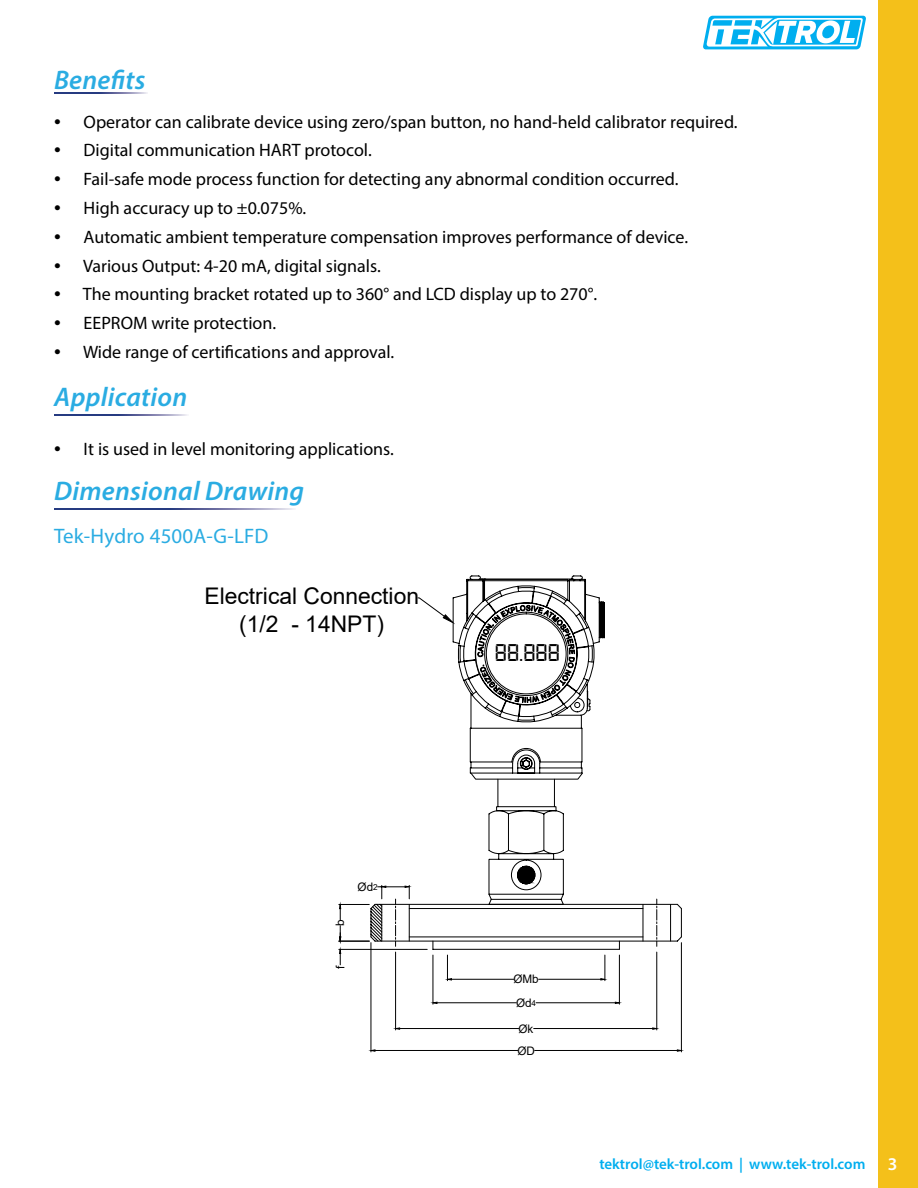
<style>
.page{position:relative;width:918px;height:1188px;background:#fff}
.page>*{position:absolute;margin:0;border:0;box-sizing:border-box;transform-origin:0 0}
.t1{font:italic 600 27px "Myriad Pro";letter-spacing:.01em;color:#2aace2}
.t2{font:25.8px "Digital 7";color:#000}
.t3{font:22.95px/27.6px "Arial";color:#000;text-align:center}
.t4{font:21px "Myriad Pro";letter-spacing:.01em;color:#2aace2}
.t5{font:18px "Myriad Pro";color:#000}
.t6{font:600 15px "Myriad Pro";color:#00aeef}
.t7{font:11.7px/23.5px "Arial";color:#000}
.s1{font-size:24px}
.s2{font-size:8.25px}
.s3{font-size:18px;color:#fff}
</style>
<div class="page">
<svg style="left:703px;top:16px;width:163px;height:33px"></svg>
<div style="left:878px;top:0;width:40px;height:1188px;background:#f4c01a"></div>
<svg style="left:54px;top:93px;width:94px;height:1px"></svg>
<svg style="left:54px;top:415px;width:133px;height:1px"></svg>
<svg style="left:54px;top:509px;width:240px;height:1px"></svg>
<svg style="left:370px;top:576px;width:312px;height:374px"></svg>
<svg style="left:370px;top:602px;width:312px;height:340px"></svg>
<hr style="left:670px;top:904px;width:1px;height:37px;background:#000">
<hr style="left:643px;top:904px;width:1px;height:37px;background:#000">
<svg style="left:657px;top:899px;width:1px;height:47px"></svg>
<svg style="left:378px;top:885px;width:33px;height:61px"></svg>
<svg style="left:463px;top:579px;width:142px;height:326px"></svg>
<hr style="left:452px;top:979px;width:62px;height:1px;background:#000">
<hr style="left:539px;top:979px;width:62px;height:1px;background:#000">
<svg style="left:446px;top:955px;width:6px;height:26px"></svg>
<svg style="left:600px;top:955px;width:7px;height:26px"></svg>
<hr style="left:433px;top:955px;width:1px;height:49px;background:#000">
<hr style="left:619px;top:955px;width:1px;height:49px;background:#000">
<hr style="left:437px;top:1003px;width:79px;height:1px;background:#000">
<hr style="left:536px;top:1003px;width:79px;height:1px;background:#000">
<hr style="left:395px;top:952px;width:1px;height:78px;background:#000">
<hr style="left:657px;top:952px;width:1px;height:78px;background:#000">
<hr style="left:400px;top:1028px;width:119px;height:1px;background:#000">
<hr style="left:534px;top:1028px;width:119px;height:1px;background:#000">
<svg style="left:652px;top:1028px;width:7px;height:2px"></svg>
<hr style="left:371px;top:943px;width:1px;height:109px;background:#000">
<hr style="left:681px;top:943px;width:1px;height:109px;background:#000">
<hr style="left:375px;top:1050px;width:143px;height:1px;background:#000">
<hr style="left:535px;top:1050px;width:142px;height:1px;background:#000">
<svg style="left:369px;top:1049px;width:6px;height:3px"></svg>
<svg style="left:677px;top:1049px;width:6px;height:3px"></svg>
<hr style="left:339px;top:949px;width:88px;height:1px;background:#000">
<hr style="left:339px;top:904px;width:30px;height:1px;background:#000">
<hr style="left:339px;top:941px;width:30px;height:1px;background:#000">
<svg style="left:339px;top:902px;width:2px;height:18px"></svg>
<svg style="left:339px;top:926px;width:2px;height:39px"></svg>
<svg style="left:418px;top:598px;width:37px;height:26px"></svg>
<h1 class="t1" style="left:54px;top:63px;width:93px">Benefits</h1>
<p class="t5" style="left:54px;top:110px;width:685px"><span class="s1">•</span> Operator can calibrate device using zero/span button, no hand-held calibrator required.</p>
<p class="t5" style="left:54px;top:139px;width:319px"><span class="s1">•</span> Digital communication HART protocol.</p>
<p class="t5" style="left:54px;top:168px;width:626px"><span class="s1">•</span> Fail-safe mode process function for detecting any abnormal condition occurred.</p>
<p class="t5" style="left:54px;top:197px;width:254px"><span class="s1">•</span> High accuracy up to ±0.075%.</p>
<p class="t5" style="left:54px;top:226px;width:636px"><span class="s1">•</span> Automatic ambient temperature compensation improves performance of device.</p>
<p class="t5" style="left:54px;top:254px;width:328px"><span class="s1">•</span> Various Output: 4-20 mA, digital signals.</p>
<p class="t5" style="left:54px;top:283px;width:545px"><span class="s1">•</span> The mounting bracket rotated up to 360° and LCD display up to 270°.</p>
<p class="t5" style="left:54px;top:312px;width:224px"><span class="s1">•</span> EEPROM write protection.</p>
<p class="t5" style="left:54px;top:341px;width:342px"><span class="s1">•</span> Wide range of certifications and approval.</p>
<h1 class="t1" style="left:54px;top:379px;width:134px">Application</h1>
<p class="t5" style="left:54px;top:438px;width:341px"><span class="s1">•</span> It is used in level monitoring applications.</p>
<h1 class="t1" style="left:54px;top:473px;width:252px">Dimensional Drawing</h1>
<p class="t4" style="left:54px;top:523px;width:216px">Tek-Hydro 4500A-G-LFD</p>
<p class="t3" style="left:205px;top:582px;width:216px">Electrical Connection (1/2 - 14NPT)</p>
<h2 class="t2" style="left:495px;top:642px;width:67px">88.888</h2>
<p class="t7" style="left:328px;top:926px;width:8px;rotate:-90deg">b</p>
<p class="t7" style="left:358px;top:875px;width:22px">Ød<span class="s2">2</span></p>
<p class="t7" style="left:328px;top:969px;width:5px;rotate:-90deg">f</p>
<p class="t7" style="left:513px;top:967px;width:27px">ØMb<br>Ød<span class="s2">4</span></p>
<p class="t7" style="left:517px;top:1018px;width:19px;line-height:21.9px">Øk<br>ØD</p>
<p class="t6" style="left:599px;top:1154px;width:300px">tektrol@tek-trol.com | www.tek-trol.com <span class="s3">3</span></p>
</div>
